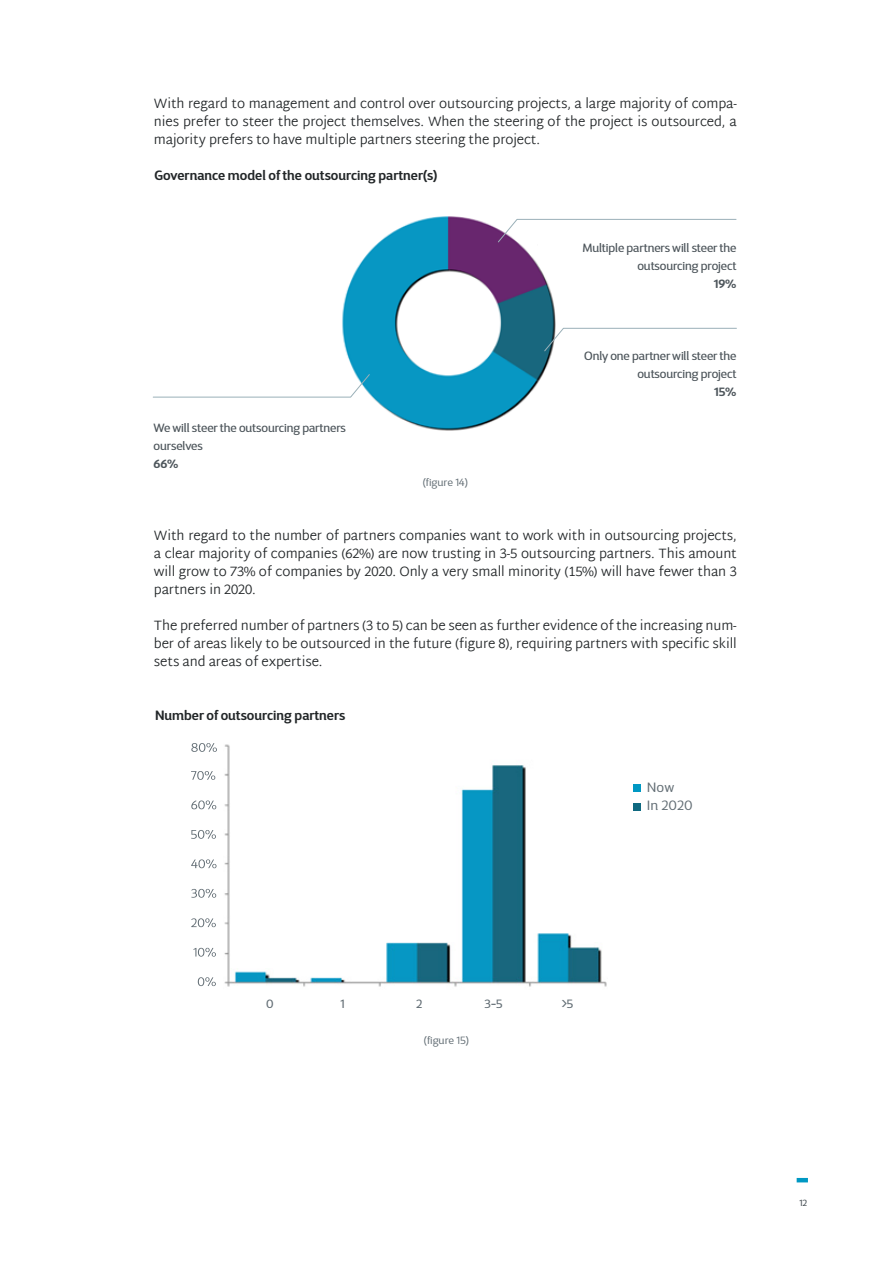
<style>
.page{position:relative;width:893px;height:1263px;background:#fff}
.page>*{position:absolute;margin:0;border:0;box-sizing:border-box;transform-origin:0 0}
.t1{font:300 13.5px/18px "Martel Sans";letter-spacing:-.01em;color:#222628;text-align:justify}
.t2{font:600 13.5px "D Sari";color:#222628}
.t3{font:13.5px/18px "D Sari";color:#636e75}
.t4{font:12px/18px "D Sari";letter-spacing:-.01em;color:#4d555b;text-align:right}
.t5{font:700 12px "D Sari";color:#4d555b}
.t6{font:12px "D Sari";color:#636e75}
.t7{font:10.5px "D Sari";color:#636e75}
.t8{font:9px "D Sari";color:#4d555b}
</style>
<div class="page">
<hr style="left:797px;top:1178px;width:11px;height:4px;background:#0098c3">
<img style="left:342px;top:216px;width:215px;height:215px">
<svg style="left:497px;top:219px;width:240px;height:24px"></svg>
<svg style="left:544px;top:328px;width:193px;height:24px"></svg>
<svg style="left:153px;top:373px;width:217px;height:25px"></svg>
<img style="left:224px;top:744px;width:383px;height:243px">
<svg style="left:198px;top:977px;width:18px;height:9px"></svg>
<svg style="left:193px;top:948px;width:23px;height:9px"></svg>
<svg style="left:191px;top:918px;width:25px;height:9px"></svg>
<svg style="left:191px;top:889px;width:25px;height:9px"></svg>
<svg style="left:191px;top:859px;width:26px;height:9px"></svg>
<svg style="left:191px;top:830px;width:25px;height:9px"></svg>
<svg style="left:191px;top:800px;width:25px;height:9px"></svg>
<svg style="left:191px;top:771px;width:24px;height:9px"></svg>
<svg style="left:191px;top:743px;width:26px;height:9px"></svg>
<div style="left:633px;top:784px;width:8px;height:8px;background:#0098c3"></div>
<div style="left:633px;top:803px;width:8px;height:8px;background:#0f6980"></div>
<p class="t1" style="left:154px;top:95px;width:584px">With regard to management and control over outsourcing projects, a large majority of compa&shy;nies prefer to steer the project themselves. When the steering of the project is outsourced, a majority prefers to have multiple partners steering the project.</p>
<p class="t2" style="left:155px;top:167px;width:284px">Governance model of the outsourcing partner(s)</p>
<p class="t4" style="left:154px;top:419px;width:194px;text-align:left">We will steer the outsourcing partners ourselves</p>
<p class="t5" style="left:154px;top:456px;width:26px">66%</p>
<p class="t7" style="left:423px;top:476px;width:46px">(figure 14)</p>
<p class="t4" style="left:582px;top:239px;width:156px">Multiple partners will steer the outsourcing project</p>
<p class="t5" style="left:714px;top:276px;width:24px">19%</p>
<p class="t4" style="left:584px;top:347px;width:154px">Only one partner will steer the outsourcing project</p>
<p class="t5" style="left:714px;top:384px;width:24px">15%</p>
<p class="t1" style="left:154px;top:527px;width:584px">With regard to the number of partners companies want to work with in outsourcing projects, a clear majority of companies (62%) are now trusting in 3-5 outsourcing partners. This amount will grow to 73% of companies by 2020. Only a very small minority (15%) will have fewer than 3 partners in 2020.</p>
<p class="t1" style="left:154px;top:617px;width:584px">The preferred number of partners (3 to 5) can be seen as further evidence of the increasing num&shy;ber of areas likely to be outsourced in the future (figure 8), requiring partners with specific skill sets and areas of expertise.</p>
<p class="t2" style="left:155px;top:707px;width:192px">Number of outsourcing partners</p>
<p class="t3" style="left:647px;top:778px;width:47px">Now<br>In 2020</p>
<p class="t6" style="left:266px;top:996px;width:9px">0</p>
<p class="t6" style="left:340px;top:996px;width:6px">1</p>
<p class="t6" style="left:416px;top:996px;width:8px">2</p>
<p class="t6" style="left:484px;top:996px;width:20px">3-5</p>
<p class="t6" style="left:561px;top:996px;width:13px">&gt;5</p>
<p class="t7" style="left:424px;top:1034px;width:47px">(figure 15)</p>
<p class="t8" style="left:799px;top:1197px;width:9px">12</p>
</div>
